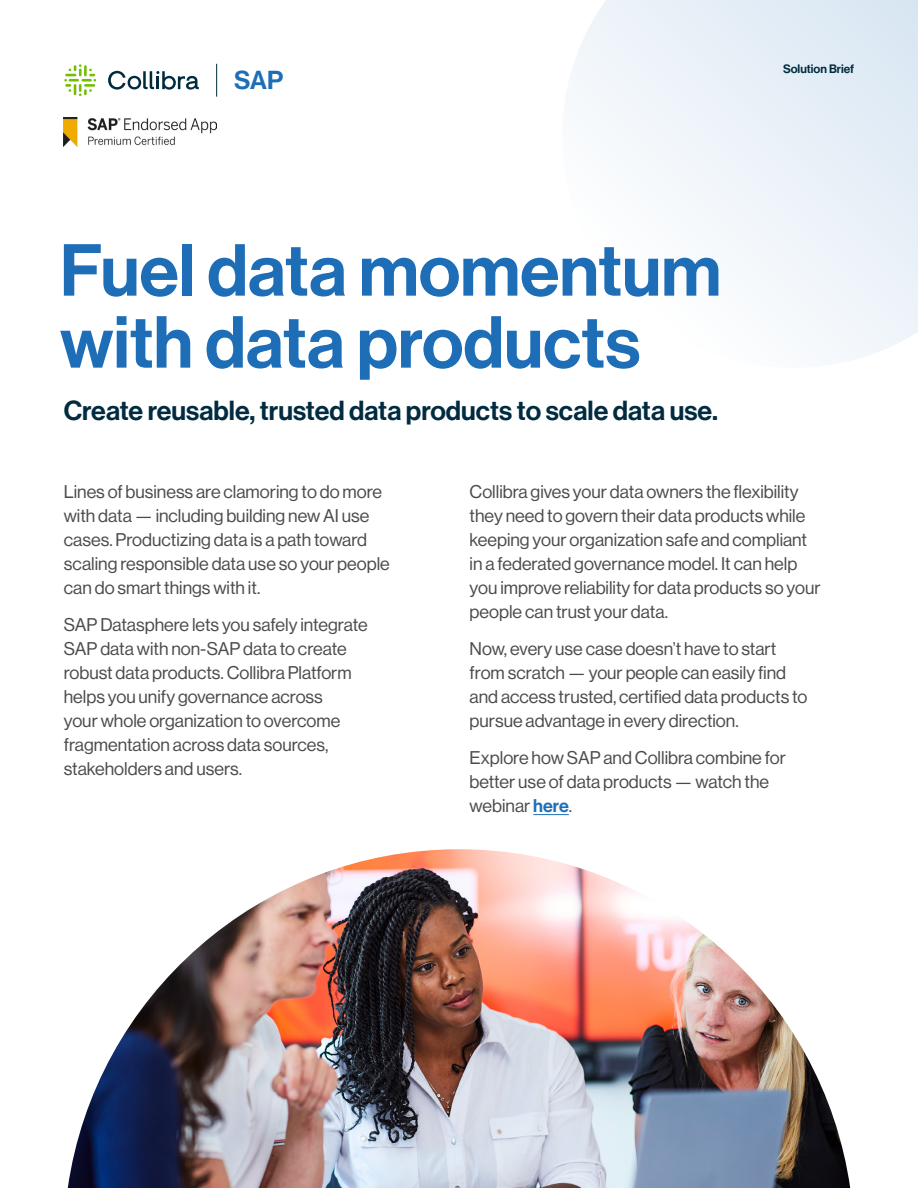
<style>
.page{position:relative;width:918px;height:1188px;background:#fff}
.page>*{position:absolute;margin:0;border:0;box-sizing:border-box;transform-origin:0 0}
.t1{font:72px/72px "N Haas Grotesk DS Pro 65 Md";color:#1e6eb7}
.t2{font:27px "N Haas Grotesk DS Pro 65 Md";color:#002b40}
.t3{font:25.5px "N Haas Grotesk DS Pro 65 Md";color:#1e6eb7}
.t4{font:18px/24px "N Haas Grotesk DS Pro 55 Rg";color:#4b4b4c}
.t5{font:12px "N Haas Grotesk DS Pro 65 Md";color:#002b40}
.s1{font-family:"N Haas Grotesk DS Pro 65 Md";color:#1e6eb7}
</style>
<div class="page">
<svg style="left:64px;top:64px;width:33px;height:32px"></svg>
<svg style="left:108px;top:71px;width:91px;height:19px"></svg>
<hr style="left:216px;top:64px;width:1px;height:33px;background:#002b40">
<svg style="left:569px;top:0;width:349px;height:361px"></svg>
<img style="left:64px;top:118px;width:153px;height:29px">
<hr style="left:533px;top:814px;width:36px;height:1px;background:#1e6eb7">
<img style="left:68px;top:849px;width:782px;height:339px">
<h3 class="t3" style="left:234px;top:66px;width:51px">SAP</h3>
<h1 class="t1" style="left:60px;top:236px;width:663px">Fuel data momentum with data products</h1>
<h2 class="t2" style="left:64px;top:395px;width:656px">Create reusable, trusted data products to scale data use.</h2>
<p class="t5" style="left:783px;top:62px;width:73px">Solution Brief</p>
<p class="t4" style="left:64px;top:480px;width:328px">Lines of business are clamoring to do more with data — including building new AI use cases. Productizing data is a path toward scaling responsible data use so your people can do smart things with it.</p>
<p class="t4" style="left:64px;top:613px;width:306px">SAP Datasphere lets you safely integrate SAP data with non-SAP data to create robust data products. Collibra Platform helps you unify governance across<br>your whole organization to overcome fragmentation across data sources, stakeholders and users.</p>
<p class="t4" style="left:470px;top:480px;width:353px">Collibra gives your data owners the flexibility they need to govern their data products while keeping your organization safe and compliant in a federated governance model. It can help you improve reliability for data products so your people can trust your data.</p>
<p class="t4" style="left:470px;top:637px;width:339px">Now, every use case doesn’t have to start from scratch — your people can easily find and access trusted, certified data products to pursue advantage in every direction.</p>
<p class="t4" style="left:470px;top:745px;width:318px">Explore how SAP and Collibra combine for better use of data products — watch the webinar <span class="s1">here</span>.</p>
</div>
